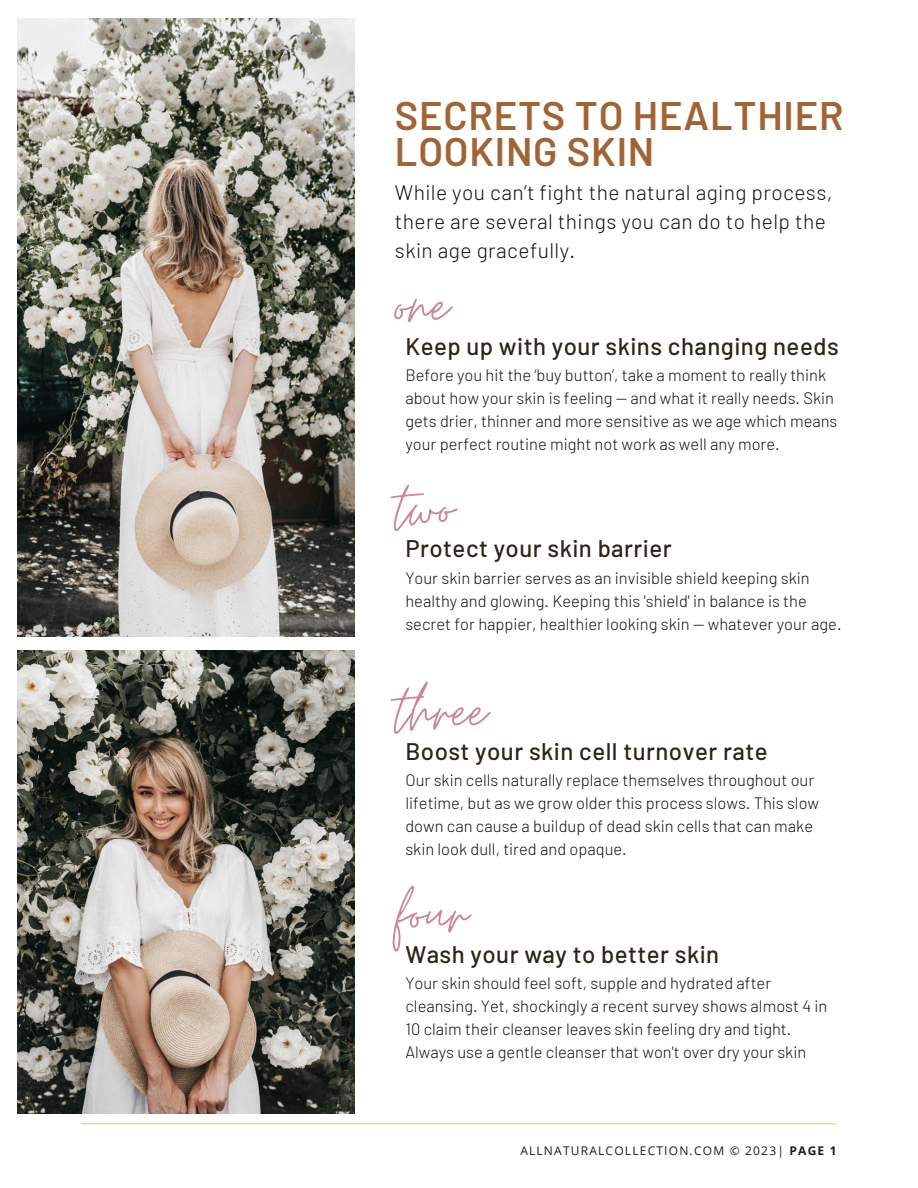
<style>
.page{position:relative;width:918px;height:1188px;background:#fff}
.page>*{position:absolute;margin:0;border:0;box-sizing:border-box;transform-origin:0 0}
.t1{font:74.55px "Moon Time";color:#c89}
.t2{font:600 39.75px/36px "Barlow";letter-spacing:.02em;color:#a16436}
.t3{font:500 24px "Barlow";letter-spacing:.02em;color:#2c241a}
.t4{font:300 21px/29.2px "Barlow";letter-spacing:.02em;color:#121111}
.t5{font:300 16.5px/23px "Barlow";color:#121111}
.t6{font:12px "Open Sans";letter-spacing:.1em;color:#1c1c1c}
.s1{font-weight:700}
</style>
<div class="page">
<img style="left:18px;top:19px;width:336px;height:617px">
<img style="left:18px;top:651px;width:336px;height:462px">
<hr style="left:82px;top:1123px;width:754px;height:1px;background:#f9cc46">
<h2 class="t2" style="left:395px;top:96px;width:450px">SECRETS TO HEALTHIER<br>LOOKING SKIN</h2>
<p class="t4" style="left:395px;top:177px;width:439px">While you can’t fight the natural aging process, there are several things you can do to help the skin age gracefully.</p>
<h1 class="t1" style="left:395px;top:260px;width:56px">one</h1>
<h3 class="t3" style="left:405px;top:331px;width:435px">Keep up with your skins changing needs</h3>
<p class="t5" style="left:405px;top:363px;width:434px">Before you hit the ‘buy button’, take a moment to really think about how your skin is feeling — and what it really needs. Skin gets drier, thinner and more sensitive as we age which means your perfect routine might not work as well any more.</p>
<h1 class="t1" style="left:395px;top:462px;width:61px">two</h1>
<h3 class="t3" style="left:405px;top:533px;width:268px">Protect your skin barrier</h3>
<p class="t5" style="left:405px;top:566px;width:438px">Your skin barrier serves as an invisible shield keeping skin healthy and glowing. Keeping this 'shield' in balance is the secret for happier, healthier looking skin — whatever your age.</p>
<h1 class="t1" style="left:395px;top:665px;width:93px">three</h1>
<h3 class="t3" style="left:405px;top:736px;width:364px">Boost your skin cell turnover rate</h3>
<p class="t5" style="left:405px;top:768px;width:415px">Our skin cells naturally replace themselves throughout our lifetime, but as we grow older this process slows. This slow down can cause a buildup of dead skin cells that can make skin look dull, tired and opaque.</p>
<h1 class="t1" style="left:395px;top:868px;width:75px">four</h1>
<h3 class="t3" style="left:405px;top:939px;width:315px">Wash your way to better skin</h3>
<p class="t5" style="left:405px;top:971px;width:423px">Your skin should feel soft, supple and hydrated after cleansing. Yet, shockingly a recent survey shows almost 4 in 10 claim their cleanser leaves skin feeling dry and tight.<br>Always use a gentle cleanser that won't over dry your skin</p>
<p class="t6" style="left:520px;top:1142px;width:318px">ALLNATURALCOLLECTION.COM © 2023| <span class="s1">PAGE 1</span></p>
</div>
